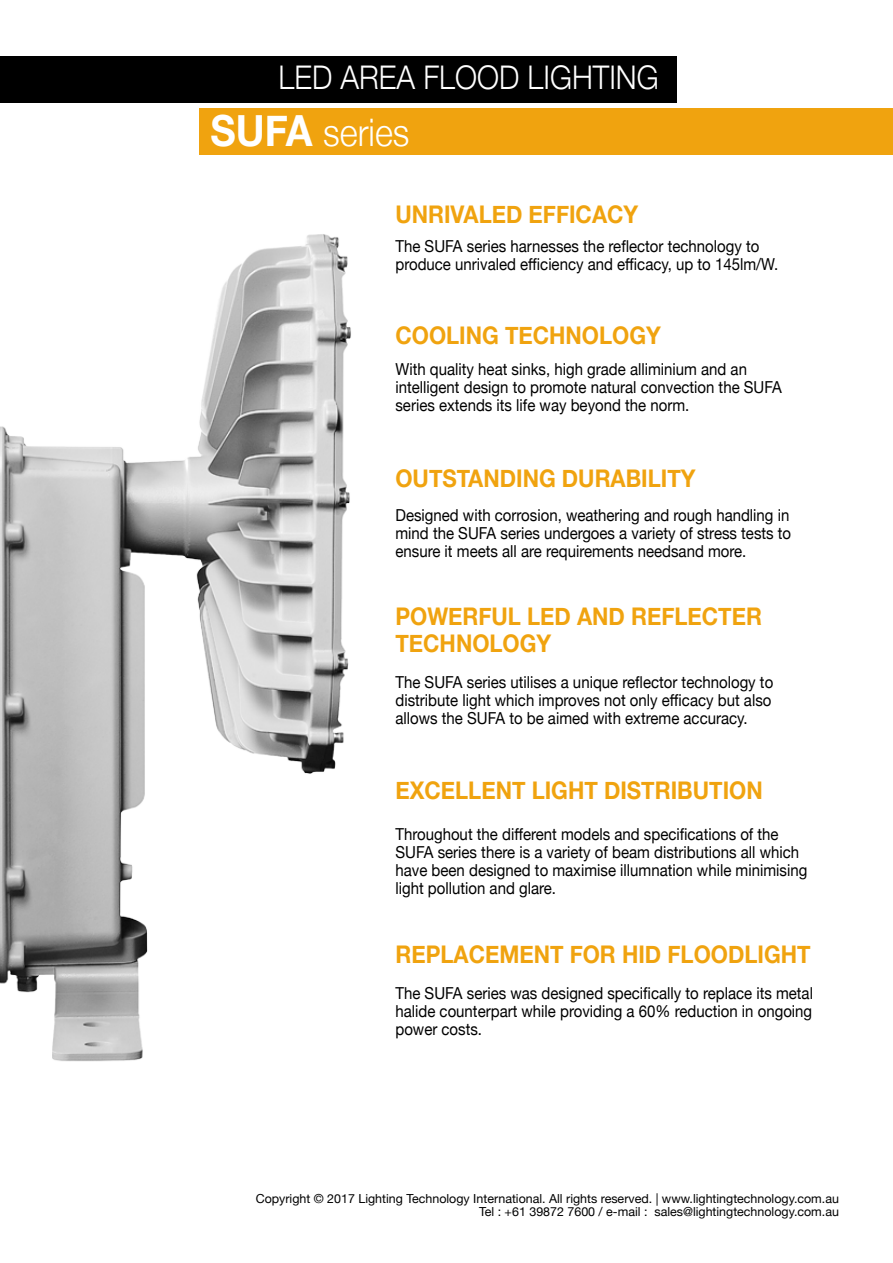
<style>
.page{position:relative;width:893px;height:1263px;background:#fff}
.page>*{position:absolute;margin:0;border:0;box-sizing:border-box;transform-origin:0 0}
.t1{font:300 37.95px "Helvetica Neue";color:#fff;scale:.91 1}
.t2{font:300 32.55px "Helvetica Neue";color:#fff;scale:.91 1}
.t3{font:700 24.3px/26.5px "Helvetica Neue";color:#f0a30f;scale:.91 1}
.t4{font:16.5px/18px "Helvetica Neue";color:#000;scale:.91 1}
.t5{font:12.45px/13.5px "Helvetica Neue";color:#000;text-align:right}
.s1{font-weight:700;font-size:42.9px}
</style>
<div class="page">
<div style="left:200px;top:109px;width:693px;height:46px;background:#f0a30f"></div>
<div style="left:0;top:56px;width:676px;height:46px;background:#000"></div>
<img style="left:0;top:102px;width:374px;height:960px">
<h2 class="t2" style="left:279px;top:51px;width:419px">LED AREA FLOOD LIGHTING</h2>
<h1 class="t1" style="left:210px;top:102px;width:220px"><span class="s1">SUFA</span> SERIES</h1>
<h3 class="t3" style="left:395px;top:201px;width:268px">UNRIVALED EFFICACY</h3>
<p class="t4" style="left:395px;top:238px;width:422px">The SUFA series harnesses the reflector technology to produce unrivaled efficiency and efficacy, up to 145lm/W.</p>
<h3 class="t3" style="left:395px;top:323px;width:293px">COOLING TECHNOLOGY</h3>
<p class="t4" style="left:395px;top:361px;width:426px">With quality heat sinks, high grade alliminium and an intelligent design to promote natural convection the SUFA series extends its life way beyond the norm.</p>
<h3 class="t3" style="left:395px;top:466px;width:331px">OUTSTANDING DURABILITY</h3>
<p class="t4" style="left:395px;top:507px;width:436px;text-align:justify">Designed with corrosion, weathering and rough handling in mind the SUFA series undergoes a variety of stress tests to ensure it meets all are requirements needsand more.</p>
<h3 class="t3" style="left:395px;top:604px;width:404px">POWERFU L LED AND REFLECTER<br>TECHNOLOGY</h3>
<p class="t4" style="left:395px;top:674px;width:417px;text-align:justify">The SUFA series utilises a unique reflector technology to distribute light which improves not only efficacy but also allows the SUFA to be aimed with extreme accuracy.</p>
<h3 class="t3" style="left:395px;top:777px;width:405px">EXCELLENT LIGHT DISTRIBUTION</h3>
<p class="t4" style="left:395px;top:826px;width:454px">Throughout the different models and specifications of the SUFA series there is a variety of beam distributions all which have been designed to maximise illumnation while minimising light pollution and glare.</p>
<h3 class="t3" style="left:395px;top:942px;width:458px">REPLACEMENT FOR HID FLOODLIGHT</h3>
<p class="t4" style="left:395px;top:985px;width:460px;text-align:justify">The SUFA series was designed specifically to replace its metal halide counterpart while providing a 60% reduction in ongoing power costs.</p>
<p class="t5" style="left:256px;top:1192px;width:585px">Copyright © 2017 Lighting Technology International. All rights reserved. | www.lightingtechnology.com.au<br>Tel : +61 39872 7600 / e-mail : sales@lightingtechnology.com.au</p>
</div>
